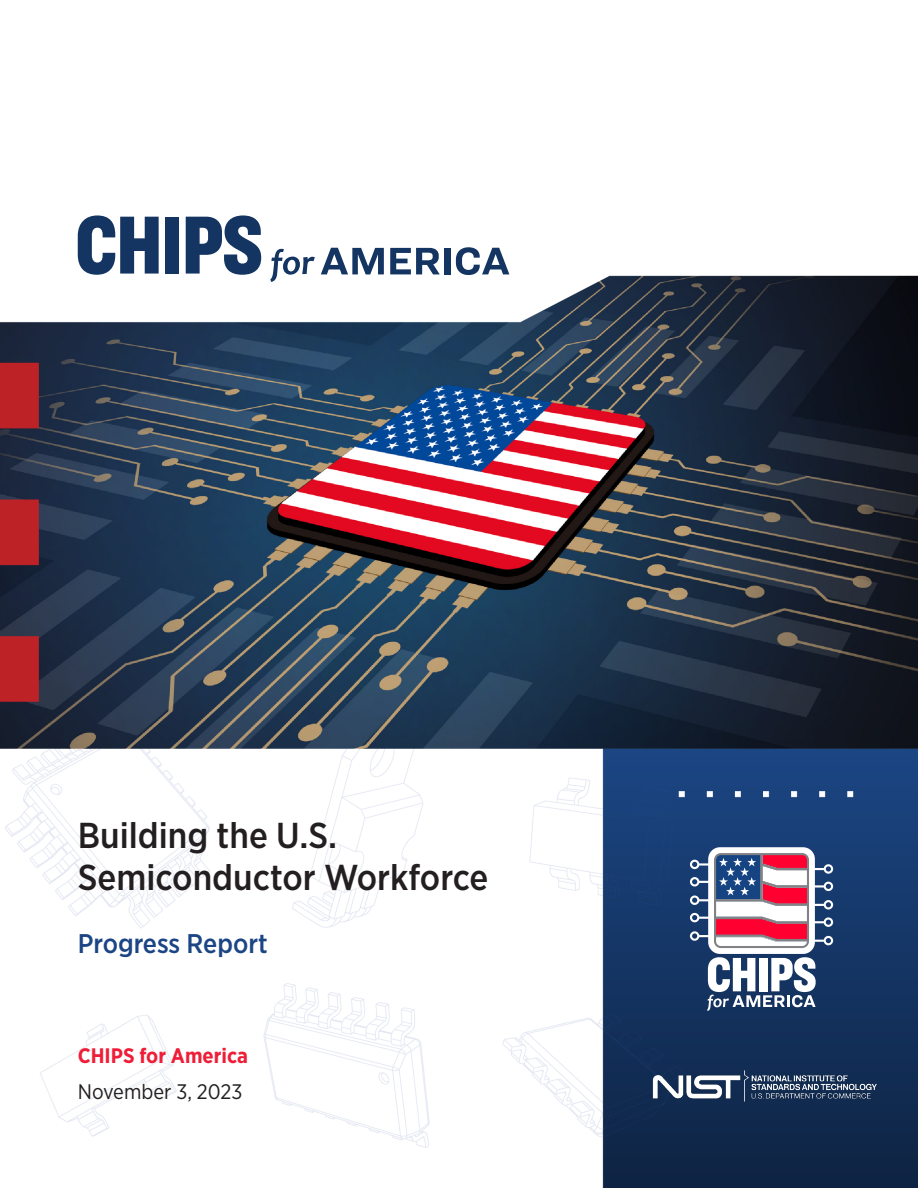
<style>
.page{position:relative;width:918px;height:1188px;background:#fff}
.page>*{position:absolute;margin:0;border:0;box-sizing:border-box;transform-origin:0 0}
.Coverpage_Title{font:500 36px/42px "Gotham Narrow";color:#231f20}
.Coverpage_Subtitle{font:500 27px "Gotham Narrow";color:#1b4584}
.Coverpage_Authors{font:700 21px "Gotham Narrow";color:#ee1e38}
.Body_text{font:21px "Gotham Narrow";color:#231f20}
</style>
<div class="page">
<img style="left:0;top:216px;width:918px;height:972px">
<img style="left:630px;top:1053px;width:288px;height:69px">
<svg style="left:690px;top:847px;width:143px;height:164px"></svg>
<svg style="left:78px;top:215px;width:81px;height:60px"></svg>
<div style="left:165px;top:217px;width:14px;height:57px;background:#143462"></div>
<svg style="left:186px;top:215px;width:75px;height:60px"></svg>
<svg style="left:270px;top:249px;width:45px;height:33px"></svg>
<svg style="left:321px;top:248px;width:63px;height:26px"></svg>
<svg style="left:390px;top:248px;width:50px;height:26px"></svg>
<div style="left:444px;top:248px;width:6px;height:26px;background:#143462"></div>
<svg style="left:456px;top:247px;width:53px;height:28px"></svg>
<p class="Coverpage_Title" style="left:78px;top:814px;width:412px">Building the U.S.<br>Semiconductor Workforce</p>
<p class="Coverpage_Subtitle" style="left:78px;top:927px;width:191px">Progress Report</p>
<p class="Coverpage_Authors" style="left:78px;top:1042px;width:172px">CHIPS for America</p>
<p class="Body_text" style="left:78px;top:1078px;width:166px">November 3, 2023</p>
</div>
